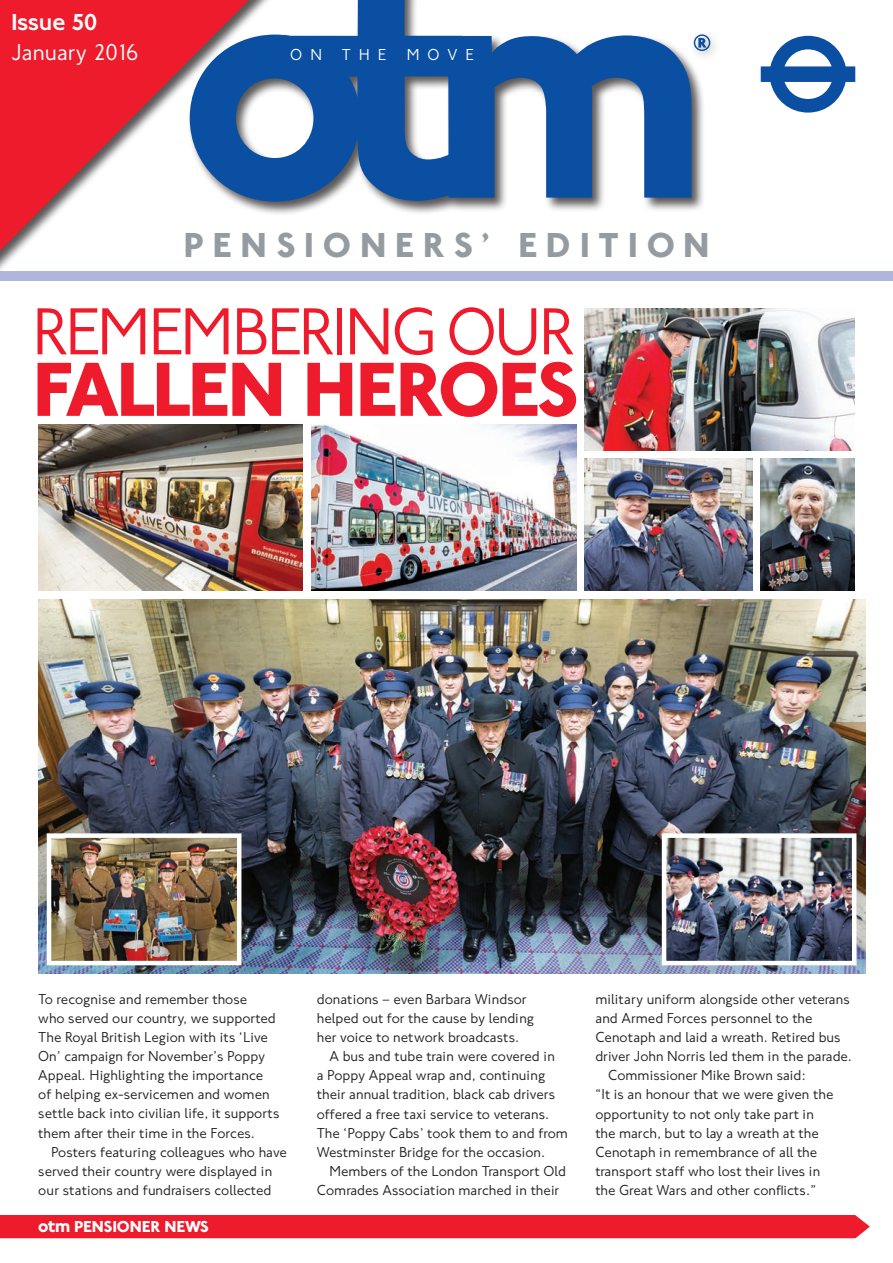
<style>
.page{position:relative;width:893px;height:1263px;background:#fff}
.page>*{position:absolute;margin:0;border:0;box-sizing:border-box;transform-origin:0 0}
.Light{font:500 79.5px "New Johnston";letter-spacing:-.04em;color:#ee1b2c}
.Light-2{font:69px "New Johnston";letter-spacing:-.04em;color:#ee1b2c}
.t1{font:500 36px "New Johnston";letter-spacing:.245em;color:#959ca1}
.t2{font:24px "New Johnston";color:#fff}
.t3{font:500 24px "New Johnston";color:#fff}
.t4{font:500 16.5px "New Johnston";letter-spacing:-.005em;color:#fff}
.t5{font:16.5px "New Johnston";letter-spacing:.48em;color:#fff}
.Body{font:15px/19.2px "New Johnston";color:#231f20}
.Intro{font:15px/19.2px "New Johnston";color:#231f20}
.s1{font-size:18px}
</style>
<div class="page">
<div style="left:0;top:0;width:274px;height:277px;background:#231f20;opacity:.75"></div>
<svg style="left:0;top:0;width:249px;height:251px;fill:#ee1b2c"></svg>
<div style="left:187px;top:0;width:519px;height:216px;background:#231f20;opacity:.75"></div>
<svg style="left:190px;top:0;width:501px;height:202px;fill:#0a4fa2"></svg>
<div style="left:0;top:1215px;width:893px;height:23px;background:#ee1b2c"></div>
<div style="left:0;top:272px;width:893px;height:9px;background:#aeb6db"></div>
<svg style="left:761px;top:36px;width:94px;height:77px"></svg>
<div style="left:689px;top:30px;width:32px;height:32px;background:#231f20;opacity:.3"></div>
<svg style="left:694px;top:34px;width:16px;height:17px"></svg>
<svg style="left:855px;top:1215px;width:38px;height:24px"></svg>
<img style="left:38px;top:425px;width:265px;height:165px">
<img style="left:312px;top:425px;width:264px;height:165px">
<img style="left:38px;top:599px;width:827px;height:375px">
<img style="left:585px;top:308px;width:270px;height:143px">
<img style="left:761px;top:459px;width:94px;height:132px">
<img style="left:585px;top:459px;width:167px;height:132px">
<img style="left:52px;top:838px;width:184px;height:122px">
<div style="left:47px;top:833px;width:194px;height:132px;border:4px solid #fff"></div>
<img style="left:667px;top:838px;width:184px;height:122px">
<div style="left:662px;top:833px;width:194px;height:132px;border:4px solid #fff"></div>
<p class="t3" style="left:11px;top:8px;width:88px">Issue 50</p>
<p class="t2" style="left:12px;top:38px;width:129px">January 2016</p>
<p class="t5" style="left:290px;top:45px;width:185px">ON THE MOVE</p>
<p class="t1" style="left:183px;top:224px;width:528px">PENSIONERS’ EDITION</p>
<p class="Light-2" style="left:32px;top:291px;width:544px">REMEMBERING OUR</p>
<p class="Light" style="left:32px;top:343px;width:548px">FALLEN HEROES</p>
<p class="Intro" style="left:38px;top:989px;width:243px">To recognise and remember those<br>who served our country, we supported The Royal British Legion with its ‘Live On’ campaign for November’s Poppy Appeal. Highlighting the importance of helping ex-servicemen and women settle back into civilian life, it supports them after their time in the Forces.</p>
<p class="Body" style="left:38px;top:1142px;width:250px;text-indent:13px">Posters featuring colleagues who have served their country were displayed in our stations and fundraisers collected</p>
<p class="t4" style="left:38px;top:1217px;width:172px"><span class="s1">otm</span> PENSIONER NEWS</p>
<p class="Body" style="left:317px;top:989px;width:219px">donations – even Barbara Windsor helped out for the cause by lending her voice to network broadcasts.</p>
<p class="Body" style="left:317px;top:1046px;width:253px;text-indent:13px">A bus and tube train were covered in<br>a Poppy Appeal wrap and, continuing their annual tradition, black cab drivers offered a free taxi service to veterans.<br>The ‘Poppy Cabs’ took them to and from Westminster Bridge for the occasion.</p>
<p class="Body" style="left:317px;top:1161px;width:251px;text-indent:13px">Members of the London Transport Old<br>Comrades Association marched in their</p>
<p class="Body" style="left:595px;top:989px;width:258px">military uniform alongside other veterans and Armed Forces personnel to the Cenotaph and laid a wreath. Retired bus driver John Norris led them in the parade.</p>
<p class="Body" style="left:595px;top:1066px;width:240px;text-indent:13px">Commissioner Mike Brown said:<br>“It is an honour that we were given the opportunity to not only take part in the march, but to lay a wreath at the Cenotaph in remembrance of all the transport staff who lost their lives in the Great Wars and other conflicts.”</p>
</div>
